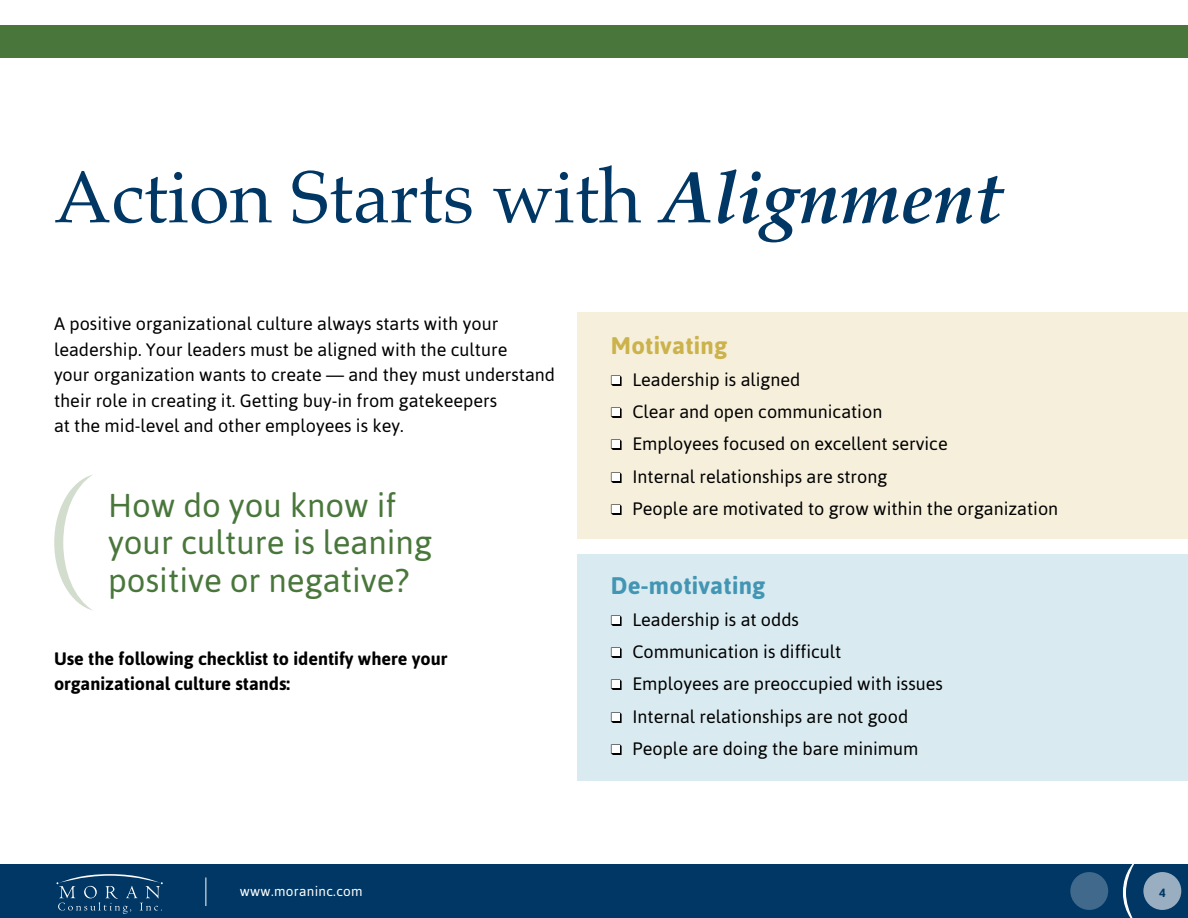
<style>
.page{position:relative;width:1188px;height:918px;background:#fff}
.page>*{position:absolute;margin:0;border:0;box-sizing:border-box;transform-origin:0 0}
.t1{font:73.5px "Palatino";color:#003764}
.t2{font:33px/37.5px "Asap";color:#49773b}
.t3{font:700 24px "Asap";letter-spacing:.01em;color:#4296b4}
.t4{font:700 24px "Asap";letter-spacing:.01em;color:#cbb24b}
.t5{font:18px/25.5px "Asap";color:#000}
.t6{font:700 18px/25.5px "Asap";color:#000}
.t7{font:13.5px "Asap";letter-spacing:.025em;color:#fff}
.t8{font:700 12px "Asap";color:#003764}
.s1{font-weight:700;font-style:italic}
</style>
<div class="page">
<div style="left:0;top:864px;width:1188px;height:54px;background:#003764"></div>
<div style="left:1070px;top:872px;width:38px;height:38px;background:#40698b;border-radius:50%"></div>
<div style="left:1143px;top:872px;width:38px;height:38px;background:#99afc1;border-radius:50%"></div>
<svg style="left:57px;top:874px;width:106px;height:40px"></svg>
<svg style="left:1123px;top:864px;width:11px;height:54px"></svg>
<svg style="left:206px;top:878px;width:1px;height:28px"></svg>
<div style="left:577px;top:313px;width:611px;height:226px;background:#f5efdb"></div>
<div style="left:577px;top:554px;width:611px;height:226px;background:#d9eaf0"></div>
<div style="left:0;top:26px;width:1188px;height:32px;background:#49773b"></div>
<svg style="left:54px;top:475px;width:39px;height:136px"></svg>
<div style="left:612px;top:376px;width:8px;height:8px;background:#fff"></div>
<div style="left:612px;top:616px;width:8px;height:8px;background:#fff"></div>
<div style="left:612px;top:440px;width:8px;height:8px;background:#fff"></div>
<div style="left:612px;top:680px;width:8px;height:8px;background:#fff"></div>
<div style="left:612px;top:408px;width:8px;height:8px;background:#fff"></div>
<div style="left:612px;top:648px;width:8px;height:8px;background:#fff"></div>
<div style="left:612px;top:473px;width:8px;height:7px;background:#fff"></div>
<div style="left:612px;top:713px;width:8px;height:7px;background:#fff"></div>
<div style="left:612px;top:505px;width:8px;height:8px;background:#fff"></div>
<div style="left:612px;top:745px;width:8px;height:8px;background:#fff"></div>
<h1 class="t1" style="left:54px;top:136px;width:951px">Action Starts with <span class="s1">Alignment</span></h1>
<p class="t5" style="left:54px;top:311px;width:503px">A positive organizational culture always starts with your leadership. Your leaders must be aligned with the culture<br>your organization wants to create — and they must understand their role in creating it. Getting buy-in from gatekeepers<br>at the mid-level and other employees is key.</p>
<h2 class="t2" style="left:108px;top:486px;width:326px">How do you know if your culture is leaning positive or negative?</h2>
<p class="t6" style="left:54px;top:645px;width:395px">Use the following checklist to identify where your organizational culture stands:</p>
<h3 class="t4" style="left:611px;top:331px;width:118px">Motivating</h3>
<p class="t5" style="left:611px;top:367px;width:191px">❑ Leadership is aligned</p>
<p class="t5" style="left:611px;top:399px;width:273px">❑ Clear and open communication</p>
<p class="t5" style="left:611px;top:431px;width:338px">❑ Employees focused on excellent service</p>
<p class="t5" style="left:611px;top:463px;width:278px">❑ Internal relationships are strong</p>
<p class="t5" style="left:611px;top:496px;width:449px">❑ People are motivated to grow within the organization</p>
<h3 class="t3" style="left:611px;top:571px;width:156px">De-motivating</h3>
<p class="t5" style="left:611px;top:607px;width:190px">❑ Leadership is at odds</p>
<p class="t5" style="left:611px;top:639px;width:232px">❑ Communication is difficult</p>
<p class="t5" style="left:611px;top:671px;width:334px">❑ Employees are preoccupied with issues</p>
<p class="t5" style="left:611px;top:703px;width:299px">❑ Internal relationships are not good</p>
<p class="t5" style="left:611px;top:736px;width:309px">❑ People are doing the bare minimum</p>
<p class="t7" style="left:240px;top:883px;width:124px">www.moraninc.com</p>
<p class="t8" style="left:1159px;top:885px;width:8px">4</p>
</div>
